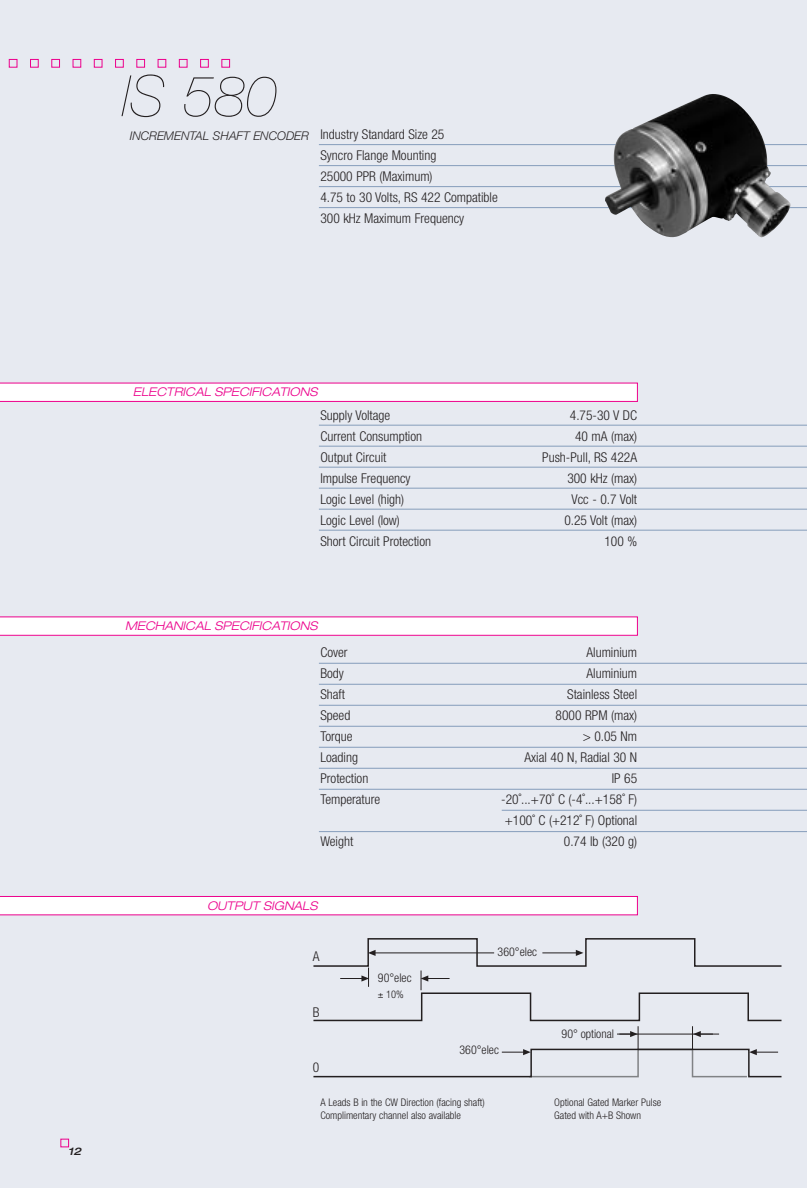
<style>
.page{position:relative;width:807px;height:1188px;background:#e7eaf1}
.page>*{position:absolute;margin:0;border:0;box-sizing:border-box;transform-origin:0 0}
.t1{font:italic 200 57px "Helvetica Neue";color:#231f20}
.t2{font:300 condensed 13.5px/21px "Helvetica Neue";color:#231f20}
.t3{font:italic 300 expanded 12px "Helvetica Neue";color:#ec008c}
.t4{font:italic 300 12px "Helvetica Neue";color:#231f20}
.t5{font:300 condensed 12px "Helvetica Neue";color:#231f20}
.t6{font:300 condensed 10.5px/12.6px "Helvetica Neue";color:#231f20}
.t7{font:italic 500 expanded 10.5px "Helvetica Neue";color:#231f20}
.s1{font-style:normal;font-stretch:condensed;font-size:13.5px}
</style>
<div class="page">
<div style="left:60px;top:1139px;width:9px;height:8px;border:1px solid #ec008c"></div>
<svg style="left:9px;top:59px;width:221px;height:9px"></svg>
<svg style="left:0;top:617px;width:638px;height:19px;background:#fdebf6"></svg>
<svg style="left:0;top:383px;width:638px;height:19px;background:#fde9f5"></svg>
<svg style="left:313px;top:938px;width:469px;height:84px"></svg>
<hr style="left:375px;top:953px;width:119px;height:1px;background:#231f20">
<svg style="left:368px;top:950px;width:8px;height:6px"></svg>
<hr style="left:542px;top:953px;width:34px;height:1px;background:#231f20">
<svg style="left:576px;top:950px;width:7px;height:6px"></svg>
<svg style="left:421px;top:971px;width:29px;height:19px"></svg>
<svg style="left:340px;top:968px;width:29px;height:19px"></svg>
<hr style="left:319px;top:144px;width:488px;height:1px;background:#90a5c1">
<hr style="left:319px;top:165px;width:488px;height:1px;background:#90a5c1">
<hr style="left:319px;top:186px;width:488px;height:1px;background:#90a5c1">
<hr style="left:319px;top:207px;width:488px;height:1px;background:#90a5c1">
<hr style="left:319px;top:425px;width:488px;height:1px;background:#90a5c1">
<hr style="left:319px;top:446px;width:488px;height:1px;background:#90a5c1">
<hr style="left:319px;top:467px;width:488px;height:1px;background:#90a5c1">
<hr style="left:319px;top:488px;width:488px;height:1px;background:#90a5c1">
<hr style="left:319px;top:509px;width:488px;height:1px;background:#90a5c1">
<hr style="left:319px;top:530px;width:488px;height:1px;background:#90a5c1">
<hr style="left:319px;top:663px;width:488px;height:1px;background:#90a5c1">
<hr style="left:319px;top:684px;width:488px;height:1px;background:#90a5c1">
<hr style="left:319px;top:705px;width:488px;height:1px;background:#90a5c1">
<hr style="left:319px;top:726px;width:488px;height:1px;background:#90a5c1">
<hr style="left:319px;top:747px;width:488px;height:1px;background:#90a5c1">
<hr style="left:319px;top:768px;width:488px;height:1px;background:#90a5c1">
<hr style="left:319px;top:789px;width:488px;height:1px;background:#90a5c1">
<hr style="left:502px;top:810px;width:305px;height:1px;background:#90a5c1">
<hr style="left:319px;top:831px;width:488px;height:1px;background:#90a5c1">
<svg style="left:0;top:896px;width:638px;height:19px;background:#fde8f4"></svg>
<img style="left:605px;top:94px;width:185px;height:143px">
<svg style="left:390px;top:973px;width:4px;height:4px"></svg>
<svg style="left:313px;top:1026px;width:469px;height:52px"></svg>
<svg style="left:516px;top:947px;width:3px;height:4px"></svg>
<svg style="left:378px;top:993px;width:5px;height:5px"></svg>
<h1 class="t1" style="left:122px;top:75px;width:157px">IS 580</h1>
<p class="t4" style="left:130px;top:131px;width:316px">INCREMENTAL SHAFT ENCODER <span class="s1">Industry Standard Size 25</span></p>
<p class="t2" style="left:320px;top:146px;width:179px">Syncro Flange Mounting<br>25000 PPR (Maximum)<br>4.75 to 30 Volts, RS 422 Compatible<br>300 kHz Maximum Frequency</p>
<p class="t7" style="left:68px;top:1147px;width:15px">12</p>
<p class="t3" style="left:133px;top:388px;width:186px">ELECTRICAL SPECIFICATIONS</p>
<p class="t2" style="left:320px;top:406px;width:72px">Supply Voltage</p>
<p class="t2" style="left:570px;top:406px;width:69px">4.75-30 V DC</p>
<p class="t2" style="left:320px;top:427px;width:103px">Current Consumption</p>
<p class="t2" style="left:575px;top:427px;width:64px">40 mA (max)</p>
<p class="t2" style="left:320px;top:448px;width:68px">Output Circuit</p>
<p class="t2" style="left:542px;top:448px;width:96px">Push-Pull, RS 422A</p>
<p class="t2" style="left:320px;top:469px;width:92px">Impulse Frequency</p>
<p class="t2" style="left:567px;top:469px;width:71px">300 kHz (max)</p>
<p class="t2" style="left:320px;top:490px;width:85px">Logic Level (high)</p>
<p class="t2" style="left:572px;top:490px;width:67px">Vcc - 0.7 Volt</p>
<p class="t2" style="left:320px;top:511px;width:81px">Logic Level (low)</p>
<p class="t2" style="left:564px;top:511px;width:74px">0.25 Volt (max)</p>
<p class="t2" style="left:320px;top:532px;width:112px">Short Circuit Protection</p>
<p class="t2" style="left:604px;top:532px;width:34px">100 %</p>
<p class="t3" style="left:125px;top:622px;width:194px">MECHANICAL SPECIFICATIONS</p>
<p class="t2" style="left:320px;top:643px;width:29px">Cover</p>
<p class="t2" style="left:586px;top:643px;width:52px">Aluminium</p>
<p class="t2" style="left:320px;top:664px;width:25px">Body</p>
<p class="t2" style="left:586px;top:664px;width:52px">Aluminium</p>
<p class="t2" style="left:320px;top:685px;width:26px">Shaft</p>
<p class="t2" style="left:567px;top:685px;width:71px">Stainless Steel</p>
<p class="t2" style="left:320px;top:706px;width:31px">Speed</p>
<p class="t2" style="left:556px;top:706px;width:83px">8000 RPM (max)</p>
<p class="t2" style="left:320px;top:727px;width:34px">Torque</p>
<p class="t2" style="left:583px;top:727px;width:56px">&gt; 0.05 Nm</p>
<p class="t2" style="left:320px;top:748px;width:39px">Loading</p>
<p class="t2" style="left:525px;top:748px;width:114px">Axial 40 N, Radial 30 N</p>
<p class="t2" style="left:320px;top:769px;width:49px">Protection</p>
<p class="t2" style="left:612px;top:769px;width:27px">IP 65</p>
<p class="t2" style="left:320px;top:790px;width:62px">Temperature</p>
<p class="t2" style="left:501px;top:790px;width:137px">-20˚...+70˚ C (-4˚...+158˚ F) +100˚ C (+212˚ F) Optional</p>
<p class="t2" style="left:320px;top:832px;width:34px">Weight</p>
<p class="t2" style="left:564px;top:832px;width:75px">0.74 lb (320 g)</p>
<p class="t3" style="left:207px;top:901px;width:112px">OUTPUT SIGNALS</p>
<p class="t2" style="left:313px;top:947px;width:8px">A</p>
<p class="t2" style="left:313px;top:1003px;width:8px">B</p>
<p class="t2" style="left:313px;top:1058px;width:8px">0</p>
<p class="t5" style="left:378px;top:973px;width:35px">90 elec</p>
<p class="t6" style="left:386px;top:989px;width:19px">10%</p>
<p class="t5" style="left:498px;top:947px;width:41px">360 elec</p>
<p class="t5" style="left:459px;top:1046px;width:41px">360 elec</p>
<p class="t5" style="left:562px;top:1030px;width:54px">90 optional</p>
<p class="t6" style="left:320px;top:1097px;width:166px">A Leads B in the CW Direction (facing shaft)<br>Complimentary channel also available</p>
<p class="t6" style="left:554px;top:1097px;width:109px">Optional Gated Marker Pulse<br>Gated with A+B Shown</p>
</div>
